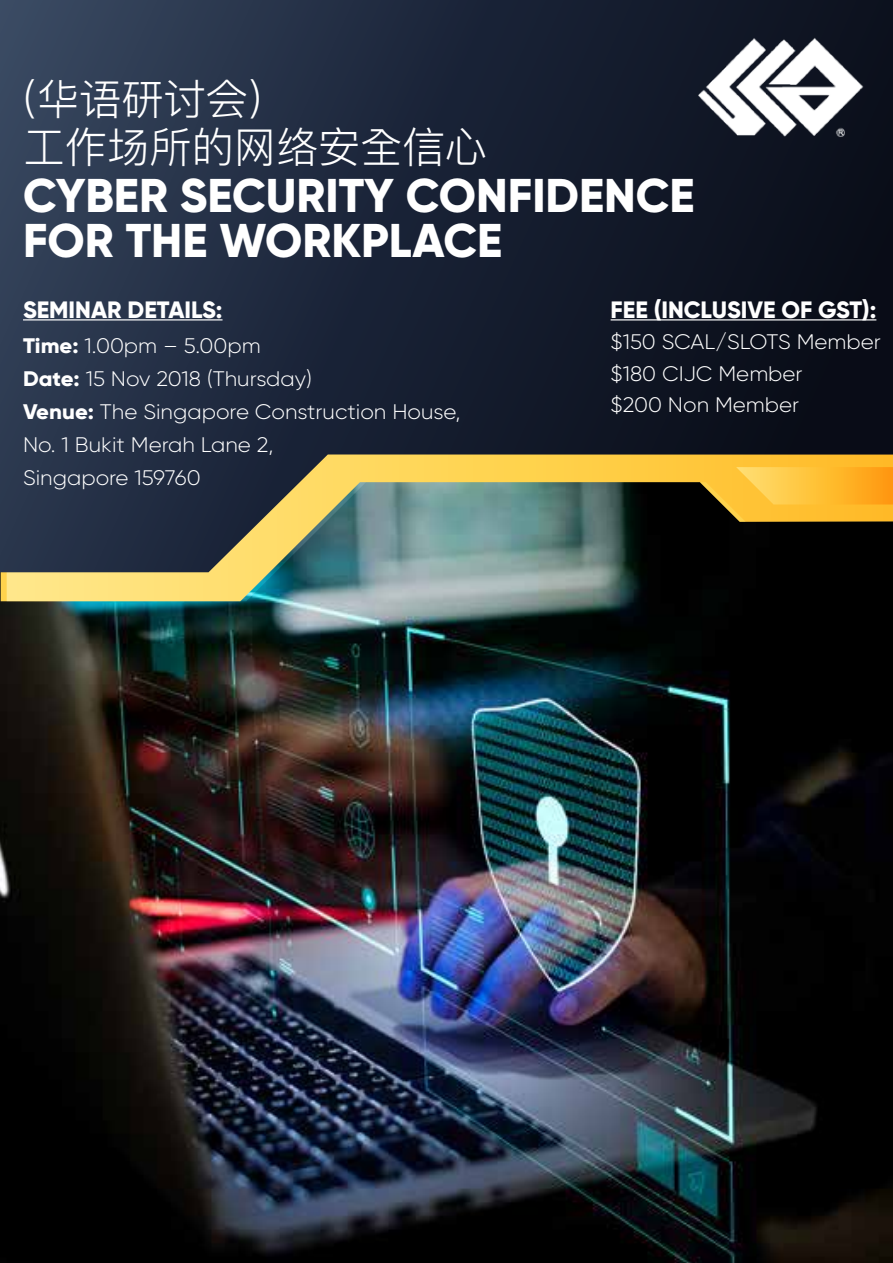
<style>
.page{position:relative;width:893px;height:1263px;background:#fff}
.page>*{position:absolute;margin:0;border:0;box-sizing:border-box;transform-origin:0 0}
.t1{font:800 47.25px/45.5px "Gilroy";color:#fff}
.t2{font:300 42.15px "Ping Fang TC";color:#fff}
.t3{font:800 23.7px "Gilroy";color:#fff}
.t4{font:300 21px/33px "Gilroy";color:#fff;scale:1.05 1}
.s1{font-weight:800}
</style>
<div class="page">
<img style="left:0;top:572px;width:892px;height:691px">
<svg style="left:6px;top:572px;width:887px;height:29px;background:#7c8267"></svg>
<svg style="left:0;top:0;width:893px;height:572px;background:#29313b"></svg>
<svg style="left:736px;top:467px;width:157px;height:37px;background:#ffbc35"></svg>
<hr style="left:23px;top:319px;width:200px;height:1px;background:#fff">
<hr style="left:611px;top:319px;width:265px;height:1px;background:#fff">
<img style="left:673px;top:30px;width:220px;height:117px">
<h2 class="t2" style="left:23px;top:73px;width:240px">(华语研讨会)</h2>
<h2 class="t2" style="left:23px;top:121px;width:465px">工作场所的网络安全信心</h2>
<h1 class="t1" style="left:23px;top:172px;width:673px">CYBER SECURITY CONFIDENCE<br>FOR THE WORKPLACE</h1>
<p class="t3" style="left:23px;top:294px;width:201px">SEMINAR DETAILS:</p>
<p class="t3" style="left:611px;top:294px;width:267px">FEE (INCLUSIVE OF GST):</p>
<p class="t4" style="left:611px;top:326px;width:259px;line-height:31.5px">$150 SCAL/SLOTS Member $180 CIJC Member<br>$200 Non Member</p>
<p class="t4" style="left:23px;top:329px;width:418px"><span class="s1">Time:</span> 1.00pm – 5.00pm<br><span class="s1">Date:</span> 15 Nov 2018 (Thursday)<br><span class="s1">Venue:</span> The Singapore Construction House,<br>No. 1 Bukit Merah Lane 2,<br>Singapore 159760</p>
</div>
